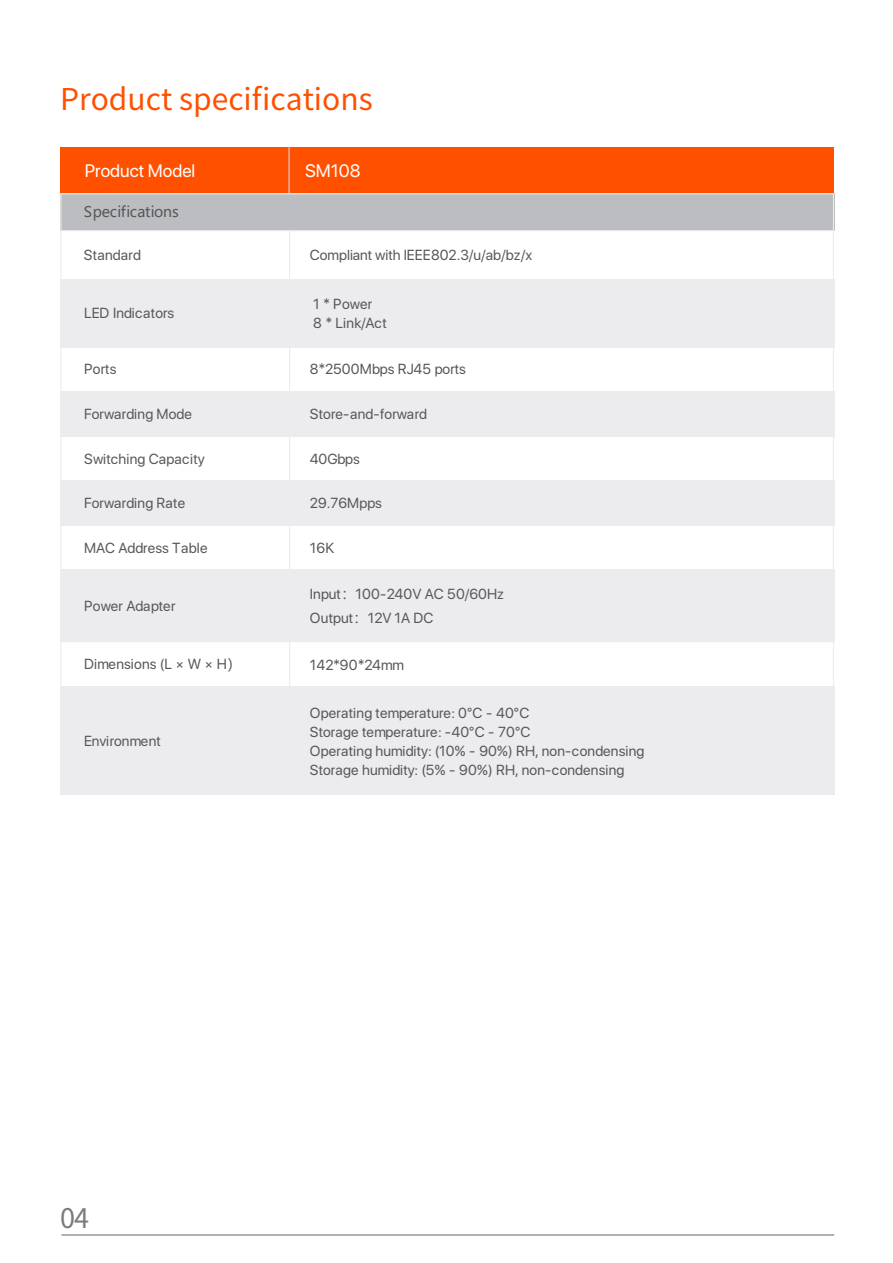
<style>
.page{position:relative;width:893px;height:1263px;background:#fff}
.page>*{position:absolute;margin:0;border:0;box-sizing:border-box;transform-origin:0 0}
.t1{font:30px "Source Han Sans CN";color:#ff5000}
.t2{font:27px "Source Han Sans CN";color:#7a7a7d}
.t3{font:18px "SF Pro Display";color:#fff}
.t4{font:14.55px/18.9px "SF Pro Display";letter-spacing:.005em;color:#57585a}
.t5{font:14.55px/24.6px "Microsoft Ya Hei";letter-spacing:-.015em;color:#57585a}
.s1{font-family:"Microsoft Ya Hei"}
</style>
<div class="page">
<hr style="left:61px;top:1235px;width:773px;height:1px;background:#656568">
<div style="left:60px;top:147px;width:774px;height:47px;background:#ff5000"></div>
<hr style="left:288px;top:147px;width:2px;height:47px;background:#d1d2d4">
<div style="left:60px;top:193px;width:775px;height:38px;background:#bcbdc0"></div>
<div style="left:60px;top:279px;width:230px;height:68px;background:#ececee"></div>
<div style="left:289px;top:279px;width:546px;height:68px;background:#ececee"></div>
<div style="left:60px;top:391px;width:230px;height:46px;background:#ececee"></div>
<div style="left:289px;top:391px;width:546px;height:46px;background:#ececee"></div>
<div style="left:60px;top:480px;width:230px;height:46px;background:#ececee"></div>
<div style="left:289px;top:480px;width:546px;height:46px;background:#ececee"></div>
<div style="left:60px;top:570px;width:230px;height:72px;background:#ececee"></div>
<div style="left:289px;top:570px;width:546px;height:72px;background:#ececee"></div>
<div style="left:60px;top:687px;width:230px;height:108px;background:#ececee"></div>
<div style="left:289px;top:687px;width:546px;height:108px;background:#ececee"></div>
<hr style="left:61px;top:193px;width:774px;height:1px;background:#ececee">
<hr style="left:61px;top:230px;width:774px;height:1px;background:#ececee">
<hr style="left:60px;top:194px;width:1px;height:601px;background:#ececee">
<hr style="left:289px;top:231px;width:1px;height:564px;background:#ececee">
<hr style="left:833px;top:194px;width:1px;height:601px;background:#ececee">
<h1 class="t1" style="left:60px;top:83px;width:314px">Product specifications</h1>
<p class="t3" style="left:85px;top:156px;width:112px">Product Model</p>
<p class="t3" style="left:305px;top:156px;width:57px">SM108</p>
<p class="t5" style="left:84px;top:199px;width:96px">Specifications</p>
<p class="t4" style="left:84px;top:246px;width:59px">Standard</p>
<p class="t4" style="left:310px;top:246px;width:224px">Compliant with IEEE802.3/u/ab/bz/x</p>
<p class="t4" style="left:84px;top:304px;width:92px">LED Indicators</p>
<p class="t4" style="left:313px;top:295px;width:75px">1 * Power<br>8 * Link/Act</p>
<p class="t4" style="left:84px;top:360px;width:34px">Ports</p>
<p class="t4" style="left:310px;top:360px;width:158px">8*2500Mbps RJ45 ports</p>
<p class="t4" style="left:84px;top:404px;width:109px">Forwarding Mode</p>
<p class="t4" style="left:310px;top:404px;width:119px">Store-and-forward</p>
<p class="t4" style="left:84px;top:449px;width:122px">Switching Capacity</p>
<p class="t4" style="left:310px;top:449px;width:51px">40Gbps</p>
<p class="t4" style="left:84px;top:494px;width:103px">Forwarding Rate</p>
<p class="t4" style="left:310px;top:494px;width:74px">29.76Mpps</p>
<p class="t4" style="left:84px;top:538px;width:125px">MAC Address Table</p>
<p class="t4" style="left:310px;top:538px;width:26px">16K</p>
<p class="t4" style="left:84px;top:596px;width:93px">Power Adapter</p>
<p class="t4" style="left:84px;top:654px;width:159px">Dimensions (L × W × H<span class="s1">）</span></p>
<p class="t4" style="left:84px;top:731px;width:78px">Environment</p>
<p class="t4" style="left:310px;top:581px;width:196px;line-height:24.6px">Input 100-240V AC 50/60Hz<br>Output 12V 1A DC</p>
<p class="t4" style="left:310px;top:655px;width:96px">142*90*24mm</p>
<p class="t5" style="left:353px;top:581px;width:16px;text-indent:-12px">：：</p>
<p class="t4" style="left:310px;top:703px;width:336px">Operating temperature: 0°C - 40°C<br>Storage temperature: -40°C - 70°C<br>Operating humidity: (10% - 90%) RH, non-condensing Storage humidity: (5% - 90%) RH, non-condensing</p>
<h2 class="t2" style="left:60px;top:1204px;width:30px">04</h2>
</div>
